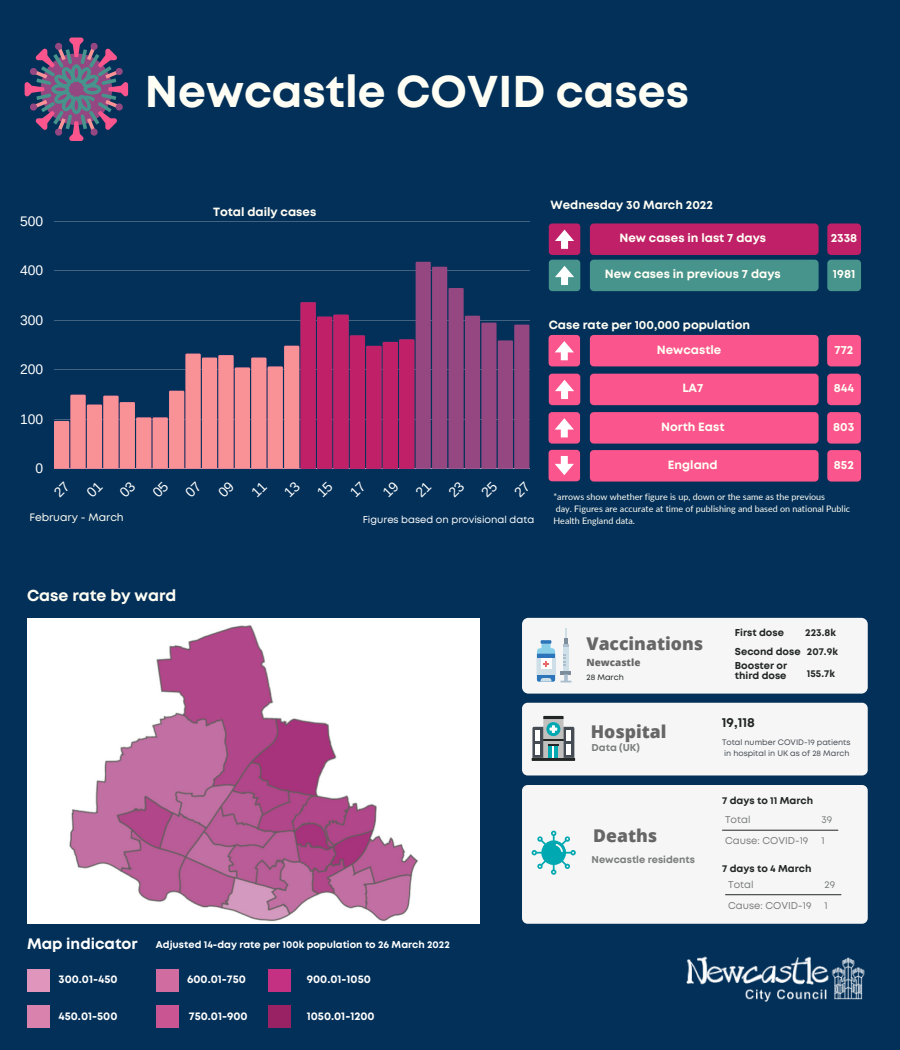
<style>
.page{position:relative;width:900px;height:1050px;background:#033058}
.page>*{position:absolute;margin:0;border:0;box-sizing:border-box;transform-origin:0 0}
.t1{font:700 44.5px "Mont";color:#fffef4}
.t2{font:800 17.6px "Open Sans";color:#666}
.t3{font:700 15.9px "Mont";color:#fffef4}
.t4{font:700 15.2px "Mont";color:#fff}
.t5{font:13.9px "Arimo";color:#fff}
.t6{font:700 13.2px "Mont";color:#222726}
.t7{font:700 11.9px "Mont";color:#fffef4}
.t8{font:700 11.2px "Mont";color:#fff}
.t9{font:10.7px "Mont";color:#fffef4}
.t10{font:700 10px/9.8px "Mont";color:#222726}
.t11{font:700 9.9px "Mont";color:#fff}
.t12{font:9.9px "Mont";color:#7c7d7d}
.t13{font:9.9px "Mont";color:#fff}
.t14{font:700 9.9px "Mont";color:#7c7d7d}
.t15{font:800 9.9px "Open Sans";color:#666}
.t16{font:8.9px/11.9px "Lato";color:#fffef4}
.t17{font:8px "Mont";color:#222726}
.t18{font:7.9px/10.6px "Mont";color:#454c54}
</style>
<div class="page">
<svg style="left:25px;top:38px;width:103px;height:103px"></svg>
<div style="left:522px;top:618px;width:346px;height:76px;background:#f6f6f6;border-radius:6px"></div>
<div style="left:563px;top:644px;width:6px;height:27px;background:#aabece"></div>
<div style="left:563px;top:647px;width:6px;height:24px;background:#cfdfe8"></div>
<svg style="left:561px;top:654px;width:10px;height:28px"></svg>
<svg style="left:564px;top:628px;width:4px;height:16px"></svg>
<svg style="left:537px;top:640px;width:18px;height:42px"></svg>
<div style="left:522px;top:703px;width:346px;height:72px;background:#f6f6f6;border-radius:6px"></div>
<hr style="left:532px;top:758px;width:43px;height:3px;background:#222726">
<svg style="left:532px;top:716px;width:42px;height:42px"></svg>
<div style="left:827px;top:223px;width:34px;height:32px;background:#bf2068;border-radius:4px"></div>
<div style="left:590px;top:223px;width:229px;height:32px;background:#bf2068;border-radius:4px"></div>
<div style="left:549px;top:223px;width:31px;height:32px;background:#bf2068;border-radius:3px"></div>
<svg style="left:555px;top:230px;width:19px;height:19px"></svg>
<div style="left:827px;top:260px;width:34px;height:31px;background:#47948d;border-radius:4px"></div>
<div style="left:590px;top:260px;width:229px;height:31px;background:#47948d;border-radius:4px"></div>
<div style="left:549px;top:260px;width:31px;height:31px;background:#47948d;border-radius:3px"></div>
<svg style="left:555px;top:266px;width:19px;height:19px"></svg>
<div style="left:590px;top:335px;width:229px;height:31px;background:#fa558c;border-radius:4px"></div>
<div style="left:549px;top:335px;width:31px;height:31px;background:#fa558c;border-radius:3px"></div>
<svg style="left:555px;top:341px;width:19px;height:19px"></svg>
<div style="left:590px;top:412px;width:229px;height:32px;background:#fa558c;border-radius:4px"></div>
<div style="left:549px;top:412px;width:31px;height:31px;background:#fa558c;border-radius:3px"></div>
<svg style="left:555px;top:418px;width:19px;height:19px"></svg>
<hr style="left:54px;top:221px;width:475px;height:1px;background:#fff">
<svg style="left:54px;top:262px;width:475px;height:207px"></svg>
<div style="left:827px;top:335px;width:34px;height:31px;background:#fa558c;border-radius:4px"></div>
<div style="left:827px;top:412px;width:34px;height:32px;background:#fa558c;border-radius:4px"></div>
<div style="left:590px;top:450px;width:229px;height:32px;background:#fa558c;border-radius:4px"></div>
<div style="left:549px;top:450px;width:31px;height:31px;background:#fa558c;border-radius:3px"></div>
<svg style="left:555px;top:456px;width:19px;height:19px"></svg>
<div style="left:827px;top:450px;width:34px;height:32px;background:#fa558c;border-radius:4px"></div>
<div style="left:590px;top:374px;width:229px;height:31px;background:#fa558c;border-radius:4px"></div>
<div style="left:549px;top:374px;width:31px;height:31px;background:#fa558c;border-radius:3px"></div>
<svg style="left:555px;top:380px;width:19px;height:19px"></svg>
<div style="left:827px;top:374px;width:34px;height:31px;background:#fa558c;border-radius:4px"></div>
<div style="left:522px;top:785px;width:346px;height:139px;background:#f6f6f6;border-radius:6px"></div>
<hr style="left:722px;top:830px;width:116px;height:1px;background:#222726">
<svg style="left:532px;top:831px;width:44px;height:44px"></svg>
<img style="left:686px;top:956px;width:179px;height:46px">
<hr style="left:726px;top:894px;width:115px;height:1px;background:#222726">
<div style="left:27px;top:618px;width:453px;height:306px;background:#fff"></div>
<div style="left:156px;top:969px;width:22px;height:23px;background:#d16ca1"></div>
<div style="left:27px;top:969px;width:23px;height:23px;background:#e096bc"></div>
<div style="left:156px;top:1005px;width:22px;height:23px;background:#c95693"></div>
<div style="left:27px;top:1005px;width:23px;height:23px;background:#d982ae"></div>
<div style="left:269px;top:969px;width:22px;height:23px;background:#c43183"></div>
<div style="left:269px;top:1005px;width:22px;height:23px;background:#992265"></div>
<img style="left:69px;top:625px;width:349px;height:297px">
<p class="t1" style="left:145px;top:75px;width:546px">Newcastle COVID cases</p>
<p class="t5" style="left:20px;top:213px;width:25px">500</p>
<p class="t5" style="left:20px;top:263px;width:25px">400</p>
<p class="t5" style="left:20px;top:312px;width:25px">300</p>
<p class="t5" style="left:20px;top:362px;width:25px">200</p>
<p class="t5" style="left:20px;top:411px;width:25px">100</p>
<p class="t5" style="left:36px;top:461px;width:9px">0</p>
<p class="t9" style="left:29px;top:513px;width:96px">February - March</p>
<p class="t7" style="left:213px;top:207px;width:105px">Total daily cases</p>
<p class="t13" style="left:363px;top:516px;width:173px">Figures based on provisional data</p>
<p class="t7" style="left:550px;top:200px;width:164px">Wednesday 30 March 2022</p>
<p class="t7" style="left:620px;top:233px;width:148px">New cases in last 7 days</p>
<p class="t7" style="left:831px;top:233px;width:28px">2338</p>
<p class="t7" style="left:605px;top:270px;width:178px">New cases in previous 7 days</p>
<p class="t7" style="left:833px;top:270px;width:24px">1981</p>
<p class="t7" style="left:549px;top:320px;width:203px">Case rate per 100,000 population</p>
<p class="t7" style="left:657px;top:345px;width:66px">Newcastle</p>
<p class="t7" style="left:834px;top:345px;width:21px">772</p>
<p class="t7" style="left:682px;top:384px;width:23px">LA7</p>
<p class="t7" style="left:834px;top:384px;width:22px">844</p>
<p class="t7" style="left:661px;top:422px;width:65px">North East</p>
<p class="t7" style="left:833px;top:422px;width:23px">803</p>
<p class="t7" style="left:668px;top:460px;width:51px">England</p>
<p class="t7" style="left:834px;top:460px;width:22px">852</p>
<p class="t16" style="left:553px;top:490px;width:273px">*arrows show whether figure is up, down or the same as the previous</p>
<p class="t16" style="left:553px;top:502px;width:298px">day. Figures are accurate at time of publishing and based on national Public<br>Health England data.</p>
<p class="t3" style="left:27px;top:589px;width:151px">Case rate by ward</p>
<p class="t4" style="left:27px;top:938px;width:112px">Map indicator</p>
<p class="t8" style="left:59px;top:975px;width:61px">300.01-450</p>
<p class="t11" style="left:156px;top:941px;width:296px">Adjusted 14-day rate per 100k population to 26 March 2022</p>
<p class="t8" style="left:187px;top:975px;width:60px">600.01-750</p>
<p class="t8" style="left:307px;top:975px;width:66px">900.01-1050</p>
<p class="t8" style="left:59px;top:1012px;width:60px">450.01-500</p>
<p class="t8" style="left:189px;top:1012px;width:60px">750.01-900</p>
<p class="t8" style="left:307px;top:1012px;width:69px">1050.01-1200</p>
<p class="t10" style="left:735px;top:629px;width:51px">First dose</p>
<p class="t10" style="left:805px;top:629px;width:32px">223.8k</p>
<p class="t2" style="left:586px;top:631px;width:118px">Vaccinations</p>
<p class="t15" style="left:586px;top:655px;width:55px">Newcastle</p>
<p class="t10" style="left:735px;top:647px;width:67px">Second dose</p>
<p class="t10" style="left:807px;top:647px;width:33px">207.9k</p>
<p class="t17" style="left:586px;top:674px;width:39px">28 March</p>
<p class="t10" style="left:735px;top:662px;width:54px">Booster or third dose</p>
<p class="t10" style="left:807px;top:669px;width:30px">155.7k</p>
<p class="t2" style="left:591px;top:720px;width:77px">Hospital</p>
<p class="t14" style="left:592px;top:744px;width:50px">Data (UK)</p>
<p class="t2" style="left:593px;top:824px;width:66px">Deaths</p>
<p class="t14" style="left:592px;top:856px;width:105px">Newcastle residents</p>
<p class="t6" style="left:722px;top:718px;width:35px">19,118</p>
<p class="t18" style="left:722px;top:738px;width:130px">Total number COVID-19 patients in hospital in UK as of 28 March</p>
<p class="t10" style="left:722px;top:797px;width:93px">7 days to 11 March</p>
<p class="t12" style="left:725px;top:816px;width:27px">Total</p>
<p class="t12" style="left:725px;top:837px;width:85px">Cause: COVID-19</p>
<p class="t10" style="left:722px;top:864px;width:91px">7 days to 4 March</p>
<p class="t12" style="left:728px;top:880px;width:27px">Total</p>
<p class="t12" style="left:728px;top:901px;width:85px">Cause: COVID-19</p>
<p class="t12" style="left:822px;top:816px;width:12px">39</p>
<p class="t12" style="left:822px;top:837px;width:5px">1</p>
<p class="t12" style="left:825px;top:880px;width:12px">29</p>
<p class="t12" style="left:825px;top:901px;width:5px">1</p>
</div>
